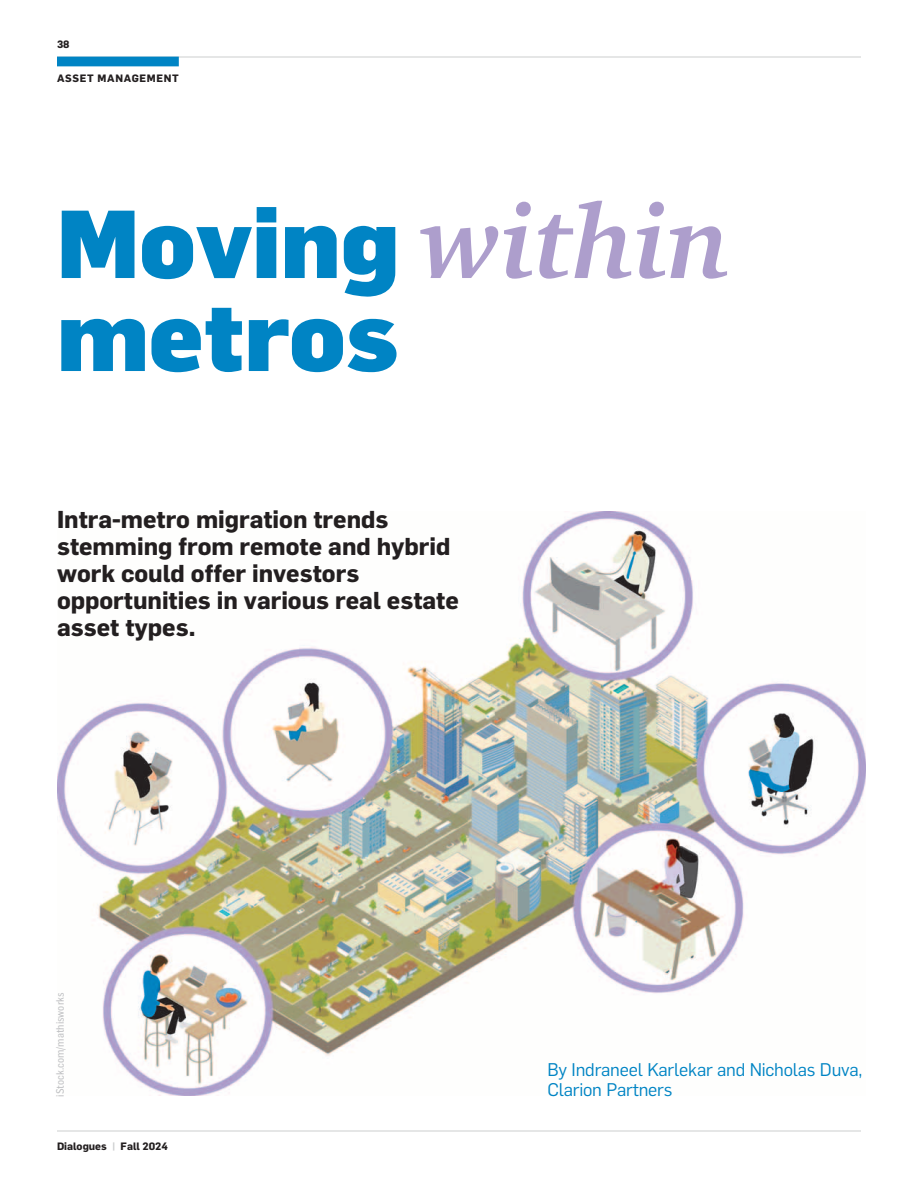
<style>
.page{position:relative;width:918px;height:1188px;background:#fff}
.page>*{position:absolute;margin:0;border:0;box-sizing:border-box;transform-origin:0 0}
.t1{font:900 94.5px/93px "Flama";color:#0084c4}
.t2{font:700 24px/27px "Flama";color:#231f20}
.t3{font:18px "Flama";letter-spacing:-.01em;color:#0084c4}
.t4{font:10.5px "Flama Semicondensed Basic";color:#bcbdc0}
.t5{font:700 10.5px "Flama";color:#231f20}
.t6{font:700 10.5px "Flama";letter-spacing:.06em;color:#231f20}
.s1{font-family:"Charter ITC Std";font-weight:700;font-style:italic;font-size:105px;color:#ad9ecc}
.s2{color:#cdcecf}
</style>
<div class="page">
<img style="left:57px;top:512px;width:808px;height:584px">
<hr style="left:57px;top:1131px;width:804px;height:1px;background:#cdcecf">
<hr style="left:57px;top:57px;width:804px;height:1px;background:#cdcecf">
<div style="left:57px;top:57px;width:122px;height:9px;background:#0084c4"></div>
<p class="t5" style="left:57px;top:40px;width:14px">38</p>
<p class="t6" style="left:57px;top:75px;width:123px">ASSET MANAGEMENT</p>
<h1 class="t1" style="left:57px;top:209px;width:675px">Moving <span class="s1">within </span>metros</h1>
<p class="t2" style="left:57px;top:509px;width:403px">Intra-metro migration trends stemming from remote and hybrid work could offer investors opportunities in various real estate asset types.</p>
<p class="t4" style="left:54px;top:1097px;width:106px;rotate:-90deg">iStock.com/mathisworks</p>
<p class="t5" style="left:57px;top:1142px;width:112px">Dialogues <span class="s2">|</span> Fall 2024</p>
<p class="t3" style="left:548px;top:1063px;width:317px">By Indraneel Karlekar and Nicholas Duva,</p>
<p class="t3" style="left:548px;top:1083px;width:126px">Clarion Partners</p>
</div>
